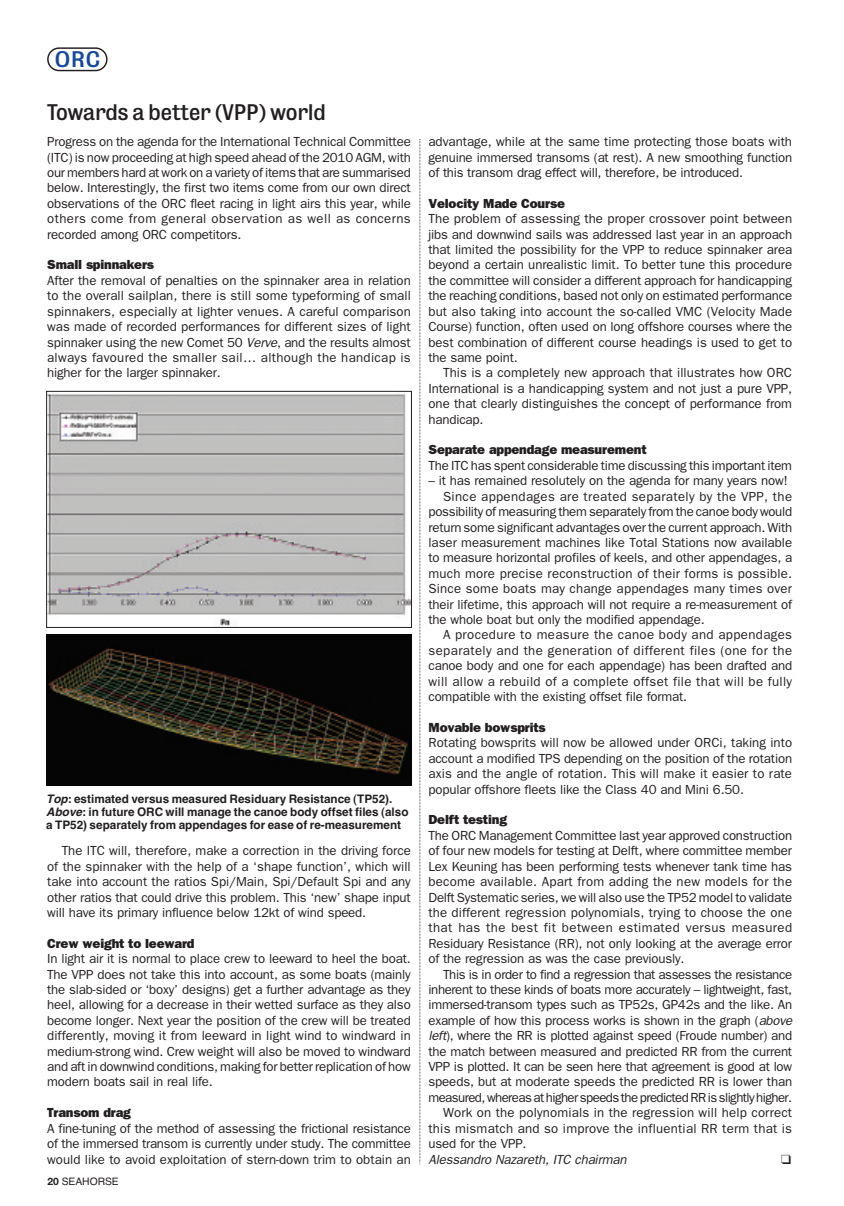
<style>
.page{position:relative;width:844px;height:1206px;background:#fff}
.page>*{position:absolute;margin:0;border:0;box-sizing:border-box;transform-origin:0 0}
.t1{font:20.55px "Bureau Grot Five Three";color:#231f20}
.t2{font:20.55px "Bureau Grot Five Three";color:#13499f;scale:1.1 1}
.t3{font:13.2px/15.5px "Franklin Gothic";letter-spacing:-.01em;color:#231f20;text-align:justify}
.t4{font:13.2px "Franklin Gothic";letter-spacing:.015em;color:#231f20}
.t5{font:13.2px "Franklin Gothic";letter-spacing:.025em;color:#231f20}
.t6{font:800 13.2px "Franklin Gothic";letter-spacing:-.01em;color:#231f20}
.t7{font:13.2px "Franklin Gothic";letter-spacing:-.03em;color:#231f20}
.t8{font:13.2px "Franklin Gothic";letter-spacing:-.045em;color:#231f20}
.t9{font:13.2px "Franklin Gothic";letter-spacing:.03em;color:#231f20}
.t10{font:13.2px "Franklin Gothic";letter-spacing:.01em;color:#231f20}
.t11{font:italic 13.2px "Franklin Gothic";color:#231f20}
.t12{font:700 11.7px/13.2px "Helvetica";color:#231f20}
.t13{font:10.35px "Helvetica";color:#231f20}
.s1{font-style:italic}
.s2{font-family:"Helvetica Neue";font-weight:700}
</style>
<div class="page">
<svg style="left:420px;top:139px;width:1px;height:1026px"></svg>
<svg style="left:47px;top:47px;width:61px;height:24px"></svg>
<img style="left:48px;top:393px;width:362px;height:233px">
<div style="left:46px;top:391px;width:366px;height:237px;border:1px solid #231f20"></div>
<img style="left:46px;top:635px;width:366px;height:151px">
<h1 class="t2" style="left:55px;top:51px;width:43px">ORC</h1>
<h1 class="t1" style="left:47px;top:104px;width:280px">Towards a better (VPP) world</h1>
<p class="t3" style="left:47px;top:135px;width:365px">Progress on the agenda for the International Technical Committee (ITC) is now proceeding at high speed ahead of the 2010 AGM, with our members hard at work on a variety of items that are summarised below. Interestingly, the first two items come from our own direct observations of the ORC fleet racing in light airs this year, while others come from general observation as well as concerns recorded among ORC competitors.</p>
<p class="t6" style="left:47px;top:260px;width:108px">Small spinnakers</p>
<p class="t3" style="left:47px;top:274px;width:365px">After the removal of penalties on the spinnaker area in relation to the overall sailplan, there is still some typeforming of small spinnakers, especially at lighter venues. A careful comparison was made of recorded performances for different sizes of light spinnaker using the new Comet 50 <span class="s1">Verve</span>, and the results almost always favoured the smaller sail… although the handicap is higher for the larger spinnaker.</p>
<p class="t12" style="left:46px;top:793px;width:364px"><span class="s1">Top</span>: estimated versus measured Residuary Resistance (TP52).<br><span class="s1">Above</span>: in future ORC will manage the canoe body offset files (also a TP52) separately from appendages for ease of re-measurement</p>
<p class="t3" style="left:47px;top:844px;width:365px;text-indent:15px">The ITC will, therefore, make a correction in the driving force of the spinnaker with the help of a ‘shape function’, which will take into account the ratios Spi/Main, Spi/Default Spi and any other ratios that could drive this problem. This ‘new’ shape input will have its primary influence below 12kt of wind speed.</p>
<p class="t6" style="left:47px;top:939px;width:149px">Crew weight to leeward</p>
<p class="t3" style="left:47px;top:952px;width:365px">In light air it is normal to place crew to leeward to heel the boat.<br>The VPP does not take this into account, as some boats (mainly the slab-sided or ‘boxy’ designs) get a further advantage as they heel, allowing for a decrease in their wetted surface as they also become longer. Next year the position of the crew will be treated differently, moving it from leeward in light wind to windward in medium-strong wind. Crew weight will also be moved to windward and aft in downwind conditions, making for better replication of how modern boats sail in real life.</p>
<p class="t6" style="left:47px;top:1108px;width:85px">Transom drag</p>
<p class="t3" style="left:47px;top:1122px;width:365px">A fine-tuning of the method of assessing the frictional resistance of the immersed transom is currently under study. The committee would like to avoid exploitation of stern-down trim to obtain an</p>
<p class="t13" style="left:47px;top:1178px;width:73px"><span class="s2">20</span> SEAHORSE</p>
<p class="t3" style="left:428px;top:135px;width:365px">advantage, while at the same time protecting those boats with genuine immersed transoms (at rest). A new smoothing function of this transom drag effect will, therefore, be introduced.</p>
<p class="t6" style="left:428px;top:199px;width:138px">Velocity Made Course</p>
<p class="t3" style="left:428px;top:212px;width:365px">The problem of assessing the proper crossover point between jibs and downwind sails was addressed last year in an approach that limited the possibility for the VPP to reduce spinnaker area beyond a certain unrealistic limit. To better tune this procedure the committee will consider a different approach for handicapping the reaching conditions, based not only on estimated performance but also taking into account the so-called VMC (Velocity Made Course) function, often used on long offshore courses where the best combination of different course headings is used to get to the same point.</p>
<p class="t3" style="left:428px;top:366px;width:365px;text-indent:15px">This is a completely new approach that illustrates how ORC International is a handicapping system and not just a pure VPP, one that clearly distinguishes the concept of performance from handicap.</p>
<p class="t6" style="left:428px;top:445px;width:220px">Separate appendage measurement</p>
<p class="t3" style="left:428px;top:459px;width:365px">The ITC has spent considerable time discussing this important item</p>
<p class="t3" style="left:428px;top:474px;width:361px">– it has remained resolutely on the agenda for many years now!</p>
<p class="t5" style="left:443px;top:492px;width:351px">Since appendages are treated separately by the VPP, the</p>
<p class="t3" style="left:428px;top:505px;width:365px">possibility of measuring them separately from the canoe body would</p>
<p class="t3" style="left:428px;top:520px;width:365px">return some significant advantages over the current approach. With</p>
<p class="t3" style="left:428px;top:536px;width:365px">laser measurement machines like Total Stations now available</p>
<p class="t3" style="left:428px;top:551px;width:365px">to measure horizontal profiles of keels, and other appendages, a</p>
<p class="t4" style="left:428px;top:569px;width:365px">much more precise reconstruction of their forms is possible.</p>
<p class="t4" style="left:428px;top:584px;width:365px">Since some boats may change appendages many times over</p>
<p class="t3" style="left:428px;top:598px;width:365px">their lifetime, this approach will not require a re-measurement of</p>
<p class="t3" style="left:428px;top:613px;width:278px">the whole boat but only the modified appendage.</p>
<p class="t5" style="left:443px;top:630px;width:351px">A procedure to measure the canoe body and appendages</p>
<p class="t9" style="left:428px;top:646px;width:365px">separately and the generation of different files (one for the</p>
<p class="t3" style="left:428px;top:659px;width:365px">canoe body and one for each appendage) has been drafted and</p>
<p class="t5" style="left:428px;top:677px;width:365px">will allow a rebuild of a complete offset file that will be fully</p>
<p class="t3" style="left:428px;top:690px;width:260px">compatible with the existing offset file format.</p>
<p class="t6" style="left:428px;top:723px;width:119px">Movable bowsprits</p>
<p class="t3" style="left:428px;top:736px;width:365px">Rotating bowsprits will now be allowed under ORCi, taking into account a modified TPS depending on the position of the rotation axis and the angle of rotation. This will make it easier to rate popular offshore fleets like the Class 40 and Mini 6.50.</p>
<p class="t6" style="left:428px;top:815px;width:80px">Delft testing</p>
<p class="t3" style="left:428px;top:829px;width:365px">The ORC Management Committee last year approved construction of four new models for testing at Delft, where committee member Lex Keuning has been performing tests whenever tank time has become available. Apart from adding the new models for the Delft Systematic series, we will also use the TP52 model to validate the different regression polynomials, trying to choose the one that has the best fit between estimated versus measured Residuary Resistance (RR), not only looking at the average error of the regression as was the case previously.</p>
<p class="t7" style="left:443px;top:970px;width:351px">This is in order to find a regression that assesses the resistance</p>
<p class="t7" style="left:428px;top:985px;width:365px">inherent to these kinds of boats more accurately – lightweight, fast,</p>
<p class="t3" style="left:428px;top:998px;width:365px">immersed-transom types such as TP52s, GP42s and the like. An</p>
<p class="t3" style="left:428px;top:1014px;width:367px">example of how this process works is shown in the graph (<span class="s1">above</span></p>
<p class="t3" style="left:428px;top:1029px;width:365px"><span class="s1">left</span>), where the RR is plotted against speed (Froude number) and</p>
<p class="t3" style="left:428px;top:1045px;width:365px">the match between measured and predicted RR from the current</p>
<p class="t3" style="left:428px;top:1060px;width:365px">VPP is plotted. It can be seen here that agreement is good at low</p>
<p class="t3" style="left:428px;top:1075px;width:365px">speeds, but at moderate speeds the predicted RR is lower than</p>
<p class="t8" style="left:428px;top:1093px;width:365px">measured, whereas at higher speeds the predicted RR is slightly higher.</p>
<p class="t10" style="left:443px;top:1108px;width:351px">Work on the polynomials in the regression will help correct</p>
<p class="t4" style="left:428px;top:1124px;width:365px">this mismatch and so improve the influential RR term that is</p>
<p class="t3" style="left:428px;top:1137px;width:100px">used for the VPP.</p>
<p class="t11" style="left:428px;top:1155px;width:202px">Alessandro Nazareth, ITC chairman</p>
</div>
